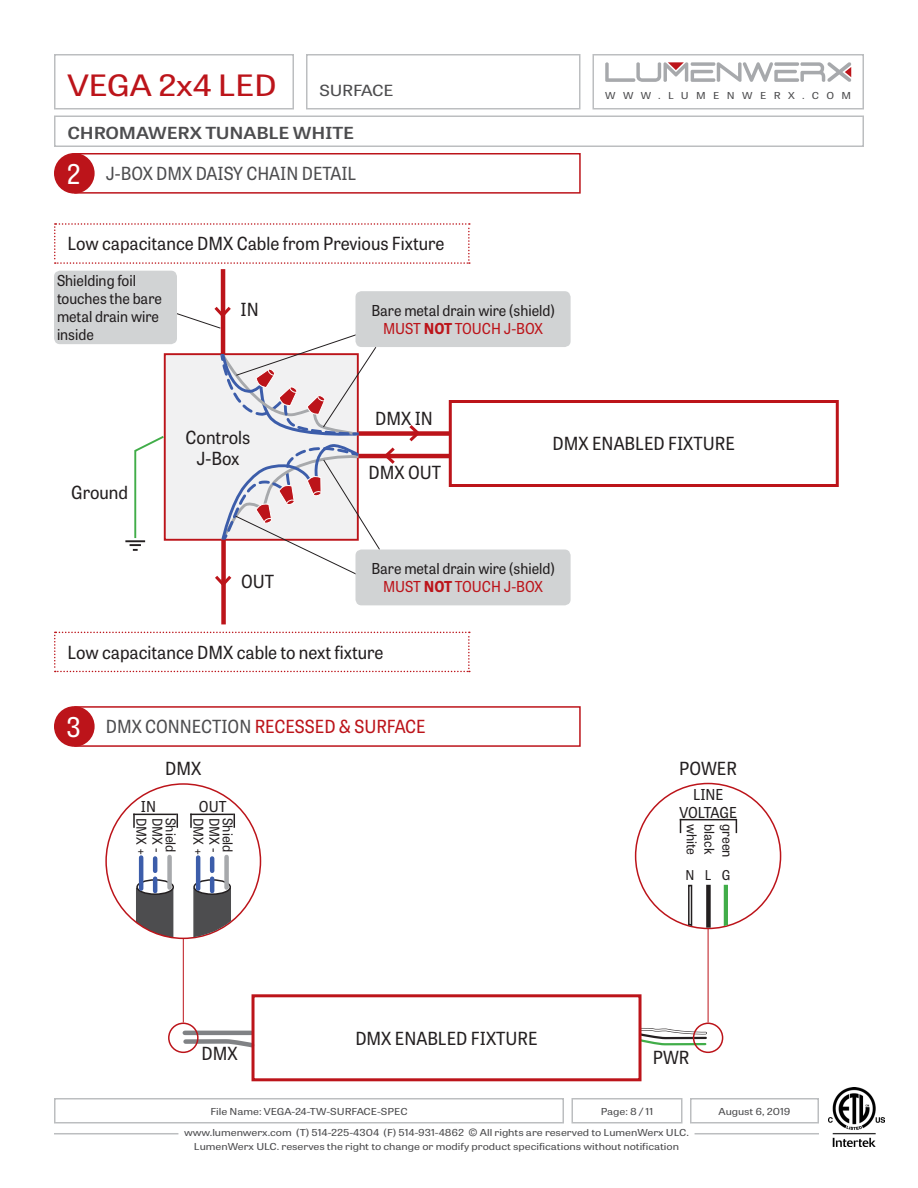
<style>
.page{position:relative;width:918px;height:1188px;background:#fff}
.page>*{position:absolute;margin:0;border:0;box-sizing:border-box;transform-origin:0 0}
.t1{font:29.25px "Tablet Gothic";letter-spacing:-.01em;color:#bc141a;scale:1.18 1}
.t2{font:27px "Tablet Gothic";color:#fff;scale:.95 1}
.t3{font:18px/21px "Tablet Gothic";color:#231f20;text-align:center;scale:.95 1}
.t4{font:18px "Tablet Gothic";color:#bc141a;scale:.95 1}
.t5{font:18px "Tablet Gothic";color:#4d4d4f;scale:.95 1}
.t6{font:600 16.65px "Tablet Gothic";letter-spacing:-.01em;color:#4d4d4f;scale:1.18 1}
.t7{font:15.3px "Tablet Gothic";letter-spacing:-.01em;color:#4d4d4f;scale:1.18 1}
.t8{font:15px/18px "Tablet Gothic";color:#231f20;text-align:center;scale:.95 1}
.t9{font:13.5px "Tablet Gothic";color:#231f20;scale:.95 1}
.t10{font:9.6px/13.5px "Tablet Gothic";color:#4d4d4f;text-align:center;scale:1.18 1}
.t11{font:9.6px "Tablet Gothic";letter-spacing:.66em;color:#4d4d4f;scale:1.18 1}
.s1{color:#bc141a}
.s2{font-weight:700;color:#bc141a}
.s3{font-size:27px;color:#fff}
.s4{color:#4d4d4f}
.s5{font-size:11.25px}
</style>
<div class="page">
<img style="left:828px;top:1087px;width:57px;height:60px">
<div style="left:592px;top:54px;width:272px;height:56px;border:2px solid #bcbec0"></div>
<hr style="left:54px;top:1133px;width:124px;height:1px;background:#bcbec0">
<hr style="left:695px;top:1133px;width:124px;height:1px;background:#bcbec0">
<div style="left:54px;top:1098px;width:510px;height:26px;border:2px solid #bcbec0"></div>
<div style="left:690px;top:1098px;width:129px;height:26px;border:2px solid #bcbec0"></div>
<div style="left:572px;top:1098px;width:110px;height:26px;border:2px solid #bcbec0"></div>
<div style="left:54px;top:54px;width:240px;height:56px;border:2px solid #bcbec0"></div>
<div style="left:306px;top:54px;width:274px;height:56px;border:2px solid #bcbec0"></div>
<svg style="left:605px;top:62px;width:246px;height:20px"></svg>
<div style="left:54px;top:116px;width:810px;height:31px;border:2px solid #bcbec0"></div>
<div style="left:164px;top:353px;width:195px;height:188px;background:#f1f1f2;border:2px solid #bc141a"></div>
<div style="left:136px;top:888px;width:37px;height:50px;background:#4d4d4f;border:2px solid #4d4d4f"></div>
<hr style="left:708px;top:929px;width:1px;height:94px;background:#bc141a">
<hr style="left:183px;top:939px;width:1px;height:84px;background:#bc141a">
<svg style="left:137px;top:880px;width:36px;height:14px"></svg>
<div style="left:136px;top:879px;width:38px;height:16px;border:2px solid #231f20;border-radius:50%"></div>
<hr style="left:139px;top:858px;width:4px;height:31px;background:#3c5daa">
<svg style="left:153px;top:858px;width:4px;height:33px"></svg>
<div style="left:167px;top:857px;width:5px;height:31px;background:#a7a9ac"></div>
<div style="left:706px;top:885px;width:5px;height:43px;background:#231f20"></div>
<svg style="left:687px;top:884px;width:6px;height:43px"></svg>
<svg style="left:723px;top:884px;width:6px;height:43px"></svg>
<svg style="left:133px;top:815px;width:2px;height:13px"></svg>
<hr style="left:133px;top:814px;width:44px;height:1px;background:#231f20">
<svg style="left:177px;top:814px;width:1px;height:14px"></svg>
<svg style="left:190px;top:815px;width:2px;height:13px"></svg>
<hr style="left:190px;top:814px;width:44px;height:1px;background:#231f20">
<svg style="left:234px;top:814px;width:1px;height:14px"></svg>
<svg style="left:680px;top:820px;width:1px;height:13px"></svg>
<hr style="left:680px;top:819px;width:57px;height:1px;background:#231f20">
<svg style="left:736px;top:820px;width:1px;height:13px"></svg>
<hr style="left:185px;top:1031px;width:66px;height:4px;background:#808285">
<svg style="left:183px;top:1037px;width:69px;height:13px"></svg>
<svg style="left:642px;top:1026px;width:65px;height:21px"></svg>
<div style="left:168px;top:1023px;width:31px;height:30px;border:2px solid #bc141a;border-radius:50%"></div>
<div style="left:693px;top:1023px;width:30px;height:30px;border:2px solid #bc141a;border-radius:50%"></div>
<hr style="left:125px;top:540px;width:20px;height:2px;background:#231f20">
<svg style="left:130px;top:434px;width:36px;height:117px"></svg>
<svg style="left:54px;top:632px;width:416px;height:40px"></svg>
<svg style="left:54px;top:223px;width:416px;height:41px"></svg>
<div style="left:359px;top:431px;width:91px;height:5px;background:#bc141a"></div>
<hr style="left:221px;top:269px;width:4px;height:85px;background:#bc141a">
<hr style="left:359px;top:454px;width:91px;height:4px;background:#bc141a">
<svg style="left:406px;top:425px;width:16px;height:17px"></svg>
<div style="left:221px;top:540px;width:5px;height:84px;background:#bc141a"></div>
<svg style="left:212px;top:444px;width:186px;height:145px"></svg>
<div style="left:74px;top:153px;width:507px;height:41px;border:2px solid #bc141a"></div>
<svg style="left:176px;top:304px;width:201px;height:134px"></svg>
<svg style="left:193px;top:858px;width:39px;height:80px"></svg>
<div style="left:224px;top:857px;width:5px;height:31px;background:#a7a9ac"></div>
<div style="left:55px;top:154px;width:39px;height:39px;background:#bc141a;border-radius:50%"></div>
<div style="left:54px;top:153px;width:41px;height:41px;border:2px solid #bc141a;border-radius:50%"></div>
<div style="left:74px;top:706px;width:507px;height:41px;border:2px solid #bc141a"></div>
<div style="left:55px;top:707px;width:39px;height:39px;background:#bc141a;border-radius:50%"></div>
<div style="left:54px;top:706px;width:41px;height:41px;border:2px solid #bc141a;border-radius:50%"></div>
<div style="left:449px;top:400px;width:390px;height:87px;border:3px solid #bc141a"></div>
<div style="left:252px;top:994px;width:390px;height:87px;border:3px solid #bc141a"></div>
<div style="left:54px;top:271px;width:123px;height:73px;background:#d1d3d4;border-radius:6px"></div>
<div style="left:356px;top:291px;width:215px;height:56px;background:#d1d3d4;border-radius:6px"></div>
<div style="left:356px;top:550px;width:215px;height:55px;background:#d1d3d4;border-radius:6px"></div>
<h1 class="t1" style="left:68px;top:65px;width:179px">VEGA 2x4 LED</h1>
<h3 class="t7" style="left:320px;top:80px;width:64px">SURFACE</h3>
<h3 class="t6" style="left:68px;top:121px;width:244px">CHROMAWERX TUNABLE WHITE</h3>
<h2 class="t2" style="left:67px;top:155px;width:16px">2</h2>
<h3 class="t5" style="left:106px;top:161px;width:265px">J-BOX DMX DAISY CHAIN DETAIL</h3>
<h3 class="t3" style="left:68px;top:233px;width:398px">Low capacitance DMX Cable from Previous Fixture</h3>
<h3 class="t8" style="left:57px;top:271px;width:112px;text-align:left">Shielding foil touches the bare metal drain wire inside</h3>
<h3 class="t3" style="left:240px;top:299px;width:21px">IN</h3>
<h3 class="t8" style="left:371px;top:301px;width:195px">Bare metal drain wire (shield)<br><span class="s1">MUST</span> <span class="s2">NOT</span> <span class="s1">TOUCH J-BOX</span></h3>
<h3 class="t3" style="left:375px;top:407px;width:62px">DMX IN</h3>
<p class="t11" style="left:605px;top:89px;width:210px">WWW.LUMENWERX.COM</p>
<h3 class="t3" style="left:71px;top:482px;width:61px">Ground</h3>
<h3 class="t3" style="left:186px;top:426px;width:70px">Controls<br>J-Box</h3>
<h3 class="t3" style="left:241px;top:570px;width:36px">OUT</h3>
<h3 class="t3" style="left:369px;top:461px;width:78px">DMX OUT</h3>
<h3 class="t3" style="left:553px;top:432px;width:193px">DMX ENABLED FIXTURE</h3>
<h3 class="t8" style="left:371px;top:559px;width:195px">Bare metal drain wire (shield)<br><span class="s1">MUST</span> <span class="s2">NOT</span> <span class="s1">TOUCH J-BOX</span></h3>
<h3 class="t3" style="left:68px;top:641px;width:334px">Low capacitance DMX cable to next fixture</h3>
<h3 class="t4" style="left:67px;top:714px;width:380px"><span class="s3">3</span> <span class="s4">DMX CONNECTION</span> RECESSED &amp; SURFACE</h3>
<h3 class="t3" style="left:165px;top:758px;width:40px">DMX</h3>
<h3 class="t3" style="left:679px;top:758px;width:62px">POWER</h3>
<h3 class="t8" style="left:141px;top:797px;width:17px">IN</h3>
<h3 class="t8" style="left:199px;top:797px;width:31px">OUT</h3>
<h3 class="t9" style="left:151px;top:818px;width:41px;rotate:90deg">DMX +</h3>
<h3 class="t9" style="left:167px;top:818px;width:37px;rotate:90deg">DMX -</h3>
<h3 class="t9" style="left:180px;top:818px;width:38px;rotate:90deg">Shield</h3>
<h3 class="t9" style="left:208px;top:818px;width:41px;rotate:90deg">DMX +</h3>
<h3 class="t9" style="left:224px;top:818px;width:37px;rotate:90deg">DMX -</h3>
<h3 class="t9" style="left:237px;top:818px;width:38px;rotate:90deg">Shield</h3>
<h3 class="t8" style="left:680px;top:784px;width:62px">LINE<br>VOLTAGE</h3>
<h3 class="t9" style="left:701px;top:824px;width:34px;rotate:90deg">white</h3>
<h3 class="t9" style="left:686px;top:866px;width:49px">NLG</h3>
<h3 class="t9" style="left:719px;top:824px;width:33px;rotate:90deg">black</h3>
<h3 class="t9" style="left:737px;top:824px;width:37px;rotate:90deg">green</h3>
<h3 class="t3" style="left:355px;top:1027px;width:193px">DMX ENABLED FIXTURE</h3>
<h3 class="t3" style="left:202px;top:1042px;width:40px">DMX</h3>
<h3 class="t3" style="left:653px;top:1047px;width:40px">PWR</h3>
<p class="t10" style="left:210px;top:1104px;width:169px">File Name: VEGA-24-TW-SURFACE-SPEC</p>
<p class="t10" style="left:601px;top:1104px;width:46px">Page: 8 / 11</p>
<p class="t10" style="left:718px;top:1104px;width:63px">August 6, 2019</p>
<p class="t10" style="left:184px;top:1126px;width:429px">www.lumenwerx.com (T) 514-225-4304 (F) 514-931-4862 <span class="s5">©</span> All rights are reserved to LumenWerx ULC.<br>LumenWerx ULC. reserves the right to change or modify product specifications without notification</p>
</div>
